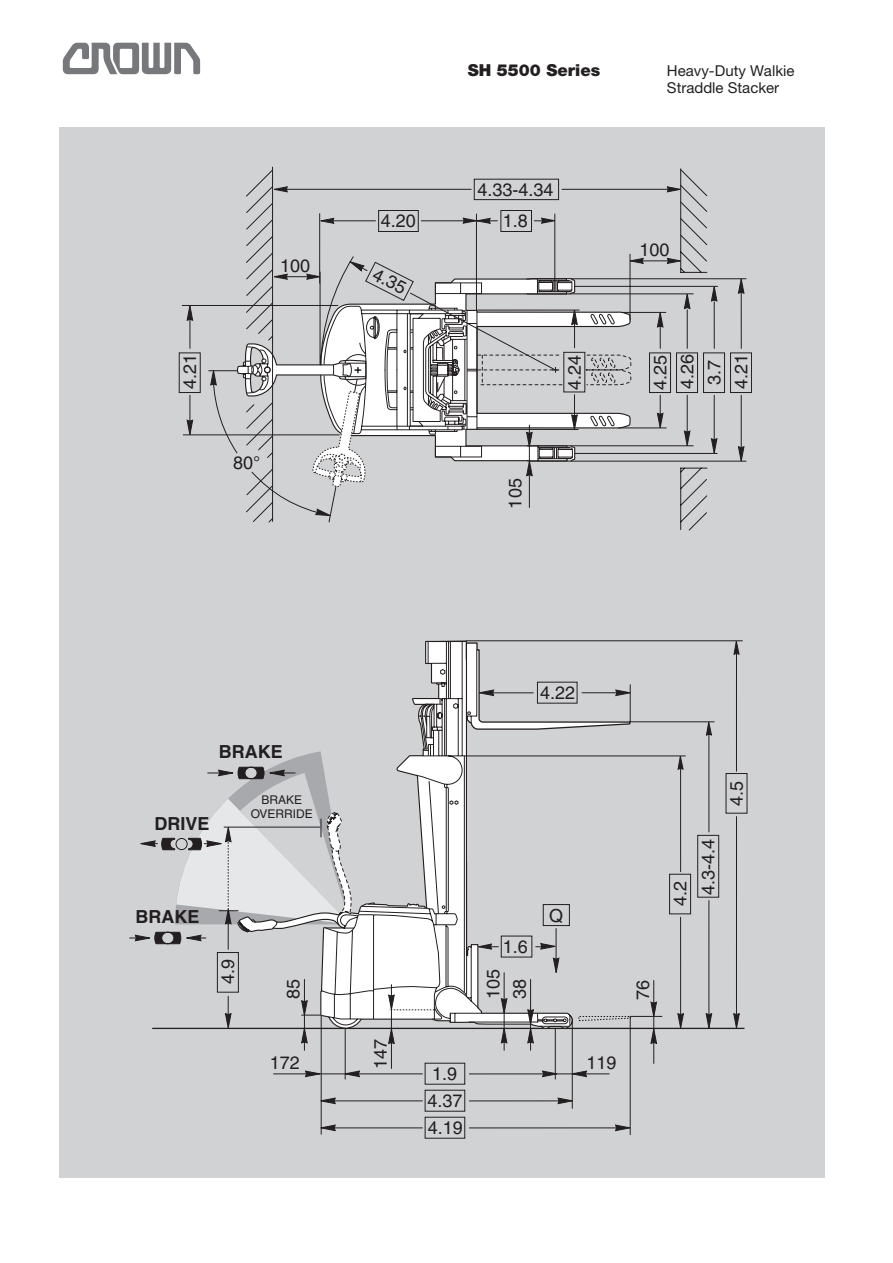
<style>
.page{position:relative;width:893px;height:1263px;background:#fff}
.page>*{position:absolute;margin:0;border:0;box-sizing:border-box;transform-origin:0 0}
.t1{font:63px "Crownlogo TT";color:#76787b}
.t2{font:18px/27px "Helvetica";color:#231f20}
.t3{font:700 18px "Helvetica";color:#231f20}
.t4{font:900 16.5px "Helvetica Neue";color:#231f20}
.t5{font:15px/16.5px "Helvetica Neue";color:#231f20}
.t6{font:12px/13.5px "Helvetica";color:#231f20;text-align:center}
</style>
<div class="page">
<div style="left:60px;top:128px;width:765px;height:1050px;background:#d1d2d4"></div>
<hr style="left:153px;top:1028px;width:591px;height:1px;background:#231f20">
<hr style="left:571px;top:278px;width:175px;height:1px;background:#231f20">
<svg style="left:187px;top:306px;width:6px;height:14px"></svg>
<svg style="left:187px;top:395px;width:6px;height:40px"></svg>
<hr style="left:190px;top:318px;width:1px;height:30px;background:#231f20">
<div style="left:179px;top:352px;width:22px;height:41px;border:1px solid #231f20"></div>
<div style="left:730px;top:352px;width:22px;height:41px;border:1px solid #231f20"></div>
<hr style="left:571px;top:461px;width:175px;height:1px;background:#231f20">
<div style="left:217px;top:952px;width:22px;height:40px;border:1px solid #231f20"></div>
<svg style="left:225px;top:996px;width:6px;height:32px"></svg>
<hr style="left:334px;top:1127px;width:88px;height:1px;background:#231f20">
<hr style="left:469px;top:1127px;width:151px;height:1px;background:#231f20">
<hr style="left:274px;top:1073px;width:148px;height:1px;background:#231f20">
<hr style="left:469px;top:1073px;width:140px;height:1px;background:#231f20">
<div style="left:425px;top:1117px;width:40px;height:21px;border:1px solid #231f20"></div>
<hr style="left:332px;top:1100px;width:90px;height:1px;background:#231f20">
<hr style="left:469px;top:1100px;width:96px;height:1px;background:#231f20">
<div style="left:425px;top:1090px;width:40px;height:21px;border:1px solid #231f20"></div>
<div style="left:425px;top:1063px;width:40px;height:21px;border:1px solid #231f20"></div>
<hr style="left:321px;top:1016px;width:1px;height:118px;background:#231f20">
<hr style="left:555px;top:1028px;width:1px;height:51px;background:#231f20">
<hr style="left:345px;top:1028px;width:1px;height:51px;background:#231f20">
<svg style="left:345px;top:1071px;width:15px;height:6px"></svg>
<svg style="left:542px;top:1071px;width:15px;height:6px"></svg>
<svg style="left:558px;top:1098px;width:14px;height:6px"></svg>
<svg style="left:321px;top:1098px;width:14px;height:6px"></svg>
<svg style="left:321px;top:1125px;width:14px;height:6px"></svg>
<svg style="left:615px;top:1125px;width:15px;height:6px"></svg>
<hr style="left:630px;top:1016px;width:1px;height:119px;background:#231f20">
<hr style="left:572px;top:1021px;width:1px;height:87px;background:#231f20">
<svg style="left:572px;top:1071px;width:15px;height:6px"></svg>
<svg style="left:305px;top:1071px;width:15px;height:6px"></svg>
<svg style="left:708px;top:278px;width:35px;height:740px"></svg>
<hr style="left:391px;top:985px;width:1px;height:83px;background:#231f20">
<hr style="left:653px;top:980px;width:1px;height:83px;background:#231f20">
<svg style="left:734px;top:641px;width:5px;height:13px"></svg>
<svg style="left:708px;top:722px;width:4px;height:13px"></svg>
<svg style="left:708px;top:1013px;width:4px;height:15px"></svg>
<svg style="left:734px;top:1013px;width:5px;height:15px"></svg>
<svg style="left:301px;top:1000px;width:3px;height:16px"></svg>
<svg style="left:301px;top:1029px;width:3px;height:14px"></svg>
<svg style="left:304px;top:168px;width:404px;height:883px"></svg>
<svg style="left:130px;top:751px;width:221px;height:198px"></svg>
<svg style="left:536px;top:943px;width:19px;height:6px"></svg>
<div style="left:543px;top:904px;width:27px;height:22px;border:1px solid #231f20"></div>
<svg style="left:553px;top:958px;width:6px;height:15px"></svg>
<svg style="left:208px;top:169px;width:435px;height:354px"></svg>
<h1 class="t1" style="left:60px;top:16px;width:150px">C</h1>
<p class="t2" style="left:178px;top:389px;width:37px;rotate:-90deg">4.21</p>
<p class="t2" style="left:280px;top:254px;width:32px">100</p>
<p class="t2" style="left:233px;top:451px;width:22px">80</p>
<p class="t2" style="left:381px;top:209px;width:37px">4.20</p>
<p class="t2" style="left:379px;top:262px;width:37px;rotate:27deg">4.35</p>
<p class="t4" style="left:468px;top:64px;width:134px">SH 5500 Series</p>
<p class="t2" style="left:477px;top:178px;width:78px">4.33-4.34</p>
<p class="t2" style="left:503px;top:209px;width:27px">1.8</p>
<p class="t5" style="left:667px;top:64px;width:129px">Heavy-Duty Walkie<br>Straddle Stacker</p>
<p class="t2" style="left:639px;top:238px;width:32px">100</p>
<p class="t2" style="left:503px;top:508px;width:32px;rotate:-90deg">105</p>
<p class="t2" style="left:563px;top:389px;width:37px;rotate:-90deg">4.24</p>
<p class="t2" style="left:648px;top:390px;width:37px;rotate:-90deg">4.25</p>
<p class="t2" style="left:675px;top:389px;width:37px;rotate:-90deg">4.26<br>3.7<br>4.21</p>
<p class="t3" style="left:219px;top:745px;width:65px">BRAKE</p>
<p class="t3" style="left:155px;top:817px;width:57px">DRIVE</p>
<p class="t6" style="left:251px;top:795px;width:64px">BRAKE<br>OVERRIDE</p>
<p class="t3" style="left:135px;top:910px;width:65px">BRAKE</p>
<p class="t2" style="left:216px;top:984px;width:27px;rotate:-90deg">4.9</p>
<p class="t2" style="left:282px;top:999px;width:22px;rotate:-90deg">85</p>
<p class="t2" style="left:270px;top:1051px;width:32px">172</p>
<p class="t2" style="left:369px;top:1069px;width:32px;rotate:-90deg">147</p>
<p class="t2" style="left:540px;top:681px;width:37px">4.22</p>
<p class="t2" style="left:503px;top:935px;width:27px">1.6</p>
<p class="t2" style="left:482px;top:999px;width:32px;line-height:26.4px;rotate:-90deg">105<br>38</p>
<p class="t2" style="left:549px;top:904px;width:16px">Q</p>
<p class="t2" style="left:432px;top:1062px;width:27px">1.9</p>
<p class="t2" style="left:427px;top:1089px;width:37px">4.37</p>
<p class="t2" style="left:428px;top:1116px;width:37px">4.19</p>
<p class="t2" style="left:668px;top:906px;width:27px;rotate:-90deg">4.2</p>
<p class="t2" style="left:696px;top:895px;width:58px;rotate:-90deg">4.3-4.4</p>
<p class="t2" style="left:725px;top:806px;width:27px;rotate:-90deg">4.5</p>
<p class="t2" style="left:631px;top:1000px;width:22px;rotate:-90deg">76</p>
<p class="t2" style="left:586px;top:1051px;width:32px">119</p>
</div>
